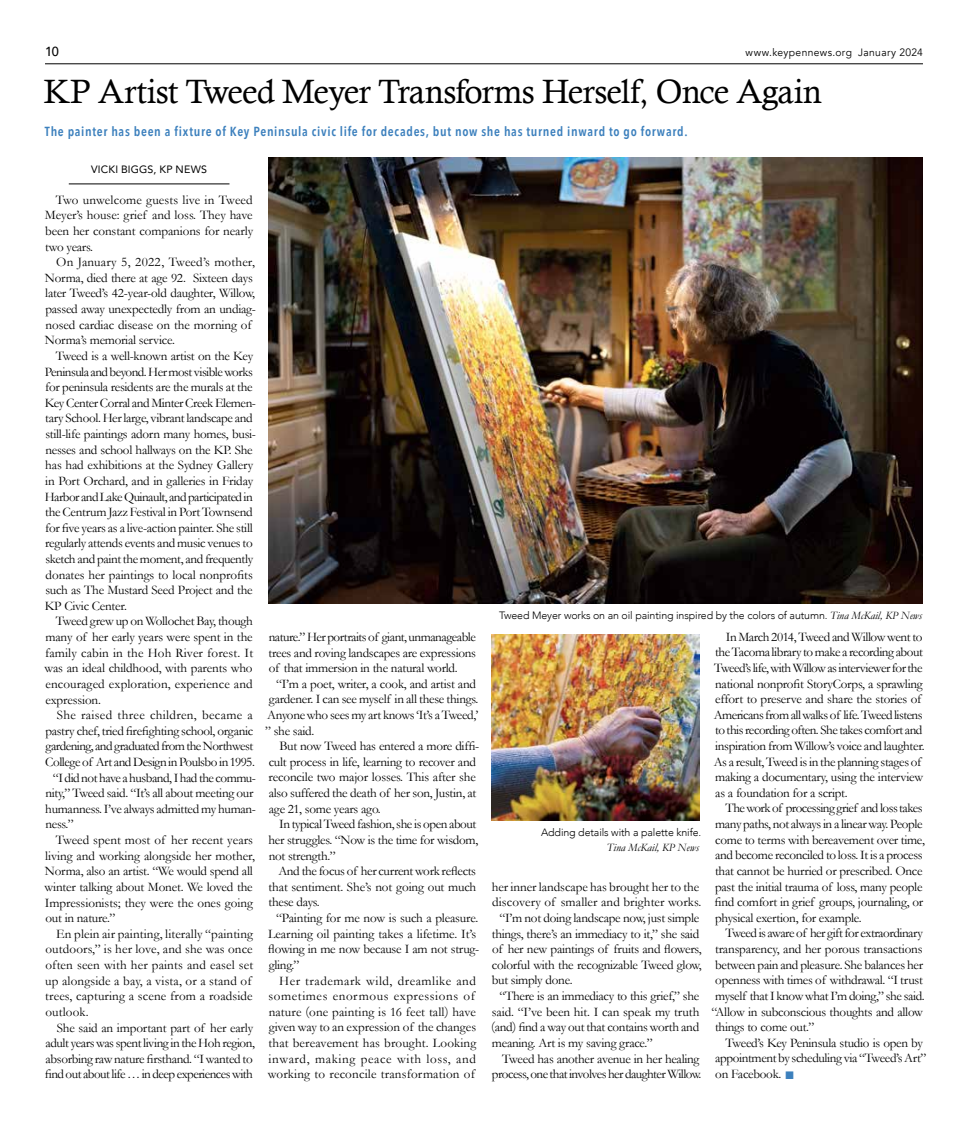
<style>
.page{position:relative;width:968px;height:1125px;background:#fff}
.page>*{position:absolute;margin:0;border:0;box-sizing:border-box;transform-origin:0 0}
.t1{font:33.75px "Calisto";letter-spacing:-.02em;color:#000}
.t2{font:13.12px/15.6px "Garamond";letter-spacing:-.02em;color:#000}
.t3{font:13.12px "Garamond";letter-spacing:.01em;color:#000}
.t4{font:13.12px "Garamond";letter-spacing:-.04em;color:#000}
.t5{font:13.12px "Garamond";color:#000}
.t6{font:600 13.12px "Avenir Next Condensed";letter-spacing:.055em;color:#3c80bd}
.t7{font:13.12px "Garamond";letter-spacing:.045em;color:#000}
.t8{font:13.12px "Garamond";letter-spacing:.015em;color:#000}
.t9{font:13.12px "Garamond";letter-spacing:.025em;color:#000}
.t10{font:13.12px "Garamond";letter-spacing:.04em;color:#000}
.t11{font:500 13.12px "Avenir";color:#000}
.t12{font:italic 11.25px "Garamond";color:#000}
.t13{font:300 10.62px "Avenir";letter-spacing:-.01em;color:#000}
.t14{font:10.62px "Avenir";letter-spacing:.03em;color:#000}
.t15{font:10.62px "Avenir";letter-spacing:.015em;color:#000}
.s1{font-family:"Garamond";font-weight:400;font-style:italic;font-size:11.25px}
.s2{color:#3c80bd}
</style>
<div class="page">
<hr style="left:45px;top:64px;width:877px;height:1px;background:#000">
<hr style="left:69px;top:184px;width:160px;height:1px;background:#000">
<img style="left:268px;top:158px;width:654px;height:446px">
<img style="left:492px;top:635px;width:207px;height:185px">
<p class="t11" style="left:45px;top:40px;width:15px">10</p>
<p class="t14" style="left:745px;top:46px;width:179px">www.keypennews.org January 2024</p>
<h1 class="t1" style="left:44px;top:72px;width:779px">KP Artist Tweed Meyer Transforms Herself, Once Again</h1>
<p class="t6" style="left:45px;top:120px;width:644px">The painter has been a fixture of Key Peninsula civic life for decades, but now she has turned inward to go forward.</p>
<p class="t15" style="left:91px;top:160px;width:117px">VICKI BIGGS, KP NEWS</p>
<p class="t2" style="left:45px;top:191px;width:210px;text-align:justify;text-indent:11px">Two unwelcome guests live in Tweed Meyer’s house: grief and loss. They have been her constant companions for nearly two years.</p>
<p class="t2" style="left:45px;top:254px;width:213px;text-indent:11px">On January 5, 2022, Tweed’s mother, Norma, died there at age 92. Sixteen days later Tweed’s 42-year-old daughter, Willow, passed away unexpectedly from an undiag&shy;nosed cardiac disease on the morning of Norma’s memorial service.</p>
<p class="t2" style="left:45px;top:348px;width:213px;text-indent:11px">Tweed is a well-known artist on the Key Peninsula and beyond. Her most visible works for peninsula residents are the murals at the Key Center Corral and Minter Creek Elemen&shy;tary School. Her large, vibrant landscape and still-life paintings adorn many homes, busi&shy;nesses and school hallways on the KP. She has had exhibitions at the Sydney Gallery in Port Orchard, and in galleries in Friday Harbor and Lake Quinault, and participated in the Centrum Jazz Festival in Port Townsend for five years as a live-action painter. She still regularly attends events and music venues to sketch and paint the moment, and frequently donates her paintings to local nonprofits such as The Mustard Seed Project and the KP Civic Center.</p>
<p class="t2" style="left:45px;top:613px;width:210px;text-align:justify;text-indent:11px">Tweed grew up on Wollochet Bay, though many of her early years were spent in the family cabin in the Hoh River forest. It was an ideal childhood, with parents who encouraged exploration, experience and expression.</p>
<p class="t9" style="left:57px;top:706px;width:198px">She raised three children, became a</p>
<p class="t2" style="left:45px;top:723px;width:209px">pastry chef, tried firefighting school, organic</p>
<p class="t4" style="left:46px;top:737px;width:209px">gardening, and graduated from the Northwest</p>
<p class="t2" style="left:45px;top:754px;width:211px">College of Art and Design in Poulsbo in 1995.</p>
<p class="t2" style="left:53px;top:769px;width:204px">“I did not have a husband, I had the commu-</p>
<p class="t2" style="left:45px;top:785px;width:209px">nity,” Tweed said. “It’s all about meeting our</p>
<p class="t2" style="left:45px;top:801px;width:212px">humanness. I’ve always admitted my human-</p>
<p class="t2" style="left:45px;top:816px;width:30px">ness.”</p>
<p class="t5" style="left:56px;top:831px;width:199px">Tweed spent most of her recent years</p>
<p class="t5" style="left:45px;top:847px;width:211px">living and working alongside her mother,</p>
<p class="t2" style="left:45px;top:863px;width:209px">Norma, also an artist. “We would spend all</p>
<p class="t2" style="left:45px;top:879px;width:209px">winter talking about Monet. We loved the</p>
<p class="t2" style="left:45px;top:894px;width:210px">Impressionists; they were the ones going</p>
<p class="t2" style="left:45px;top:910px;width:71px">out in nature.”</p>
<p class="t3" style="left:56px;top:925px;width:198px">En plein air painting, literally “painting</p>
<p class="t3" style="left:45px;top:941px;width:209px">outdoors,” is her love, and she was once</p>
<p class="t3" style="left:45px;top:956px;width:209px">often seen with her paints and easel set</p>
<p class="t3" style="left:45px;top:972px;width:208px">up alongside a bay, a vista, or a stand of</p>
<p class="t3" style="left:45px;top:987px;width:209px">trees, capturing a scene from a roadside</p>
<p class="t3" style="left:45px;top:1003px;width:45px">outlook.</p>
<p class="t2" style="left:57px;top:1019px;width:198px">She said an important part of her early</p>
<p class="t2" style="left:46px;top:1035px;width:211px">adult years was spent living in the Hoh region,</p>
<p class="t2" style="left:46px;top:1051px;width:209px">absorbing raw nature firsthand. “I wanted to</p>
<p class="t4" style="left:45px;top:1065px;width:210px">find out about life … in deep experiences with</p>
<p class="t2" style="left:269px;top:629px;width:209px">nature.” Her portraits of giant, unmanageable</p>
<p class="t2" style="left:268px;top:644px;width:209px">trees and roving landscapes are expressions</p>
<p class="t2" style="left:269px;top:660px;width:190px">of that immersion in the natural world.</p>
<p class="t2" style="left:276px;top:675px;width:201px">“I’m a poet, writer, a cook, and artist and</p>
<p class="t2" style="left:269px;top:691px;width:211px">gardener. I can see myself in all these things.</p>
<p class="t2" style="left:267px;top:707px;width:212px">Anyone who sees my art knows ‘It’s a Tweed,’</p>
<p class="t2" style="left:265px;top:722px;width:51px">” she said.</p>
<p class="t2" style="left:279px;top:738px;width:201px">But now Tweed has entered a more diffi-</p>
<p class="t2" style="left:269px;top:754px;width:209px">cult process in life, learning to recover and</p>
<p class="t2" style="left:268px;top:769px;width:209px">reconcile two major losses. This after she</p>
<p class="t2" style="left:269px;top:785px;width:209px">also suffered the death of her son, Justin, at</p>
<p class="t2" style="left:269px;top:800px;width:113px">age 21, some years ago.</p>
<p class="t2" style="left:279px;top:816px;width:199px">In typical Tweed fashion, she is open about</p>
<p class="t2" style="left:268px;top:832px;width:211px">her struggles. “Now is the time for wisdom,</p>
<p class="t2" style="left:269px;top:847px;width:68px">not strength.”</p>
<p class="t2" style="left:278px;top:863px;width:199px">And the focus of her current work reflects</p>
<p class="t2" style="left:268px;top:879px;width:209px">that sentiment. She’s not going out much</p>
<p class="t2" style="left:268px;top:894px;width:53px">these days.</p>
<p class="t2" style="left:276px;top:910px;width:203px">“Painting for me now is such a pleasure.</p>
<p class="t5" style="left:268px;top:925px;width:210px">Learning oil painting takes a lifetime. It’s</p>
<p class="t2" style="left:268px;top:941px;width:213px">flowing in me now because I am not strug-</p>
<p class="t2" style="left:269px;top:957px;width:32px">gling.”</p>
<p class="t10" style="left:279px;top:972px;width:198px">Her trademark wild, dreamlike and</p>
<p class="t7" style="left:269px;top:987px;width:208px">sometimes enormous expressions of</p>
<p class="t3" style="left:269px;top:1003px;width:209px">nature (one painting is 16 feet tall) have</p>
<p class="t2" style="left:269px;top:1019px;width:209px">given way to an expression of the changes</p>
<p class="t3" style="left:268px;top:1034px;width:209px">that bereavement has brought. Looking</p>
<p class="t7" style="left:268px;top:1050px;width:209px">inward, making peace with loss, and</p>
<p class="t8" style="left:268px;top:1065px;width:208px">working to reconcile transformation of</p>
<p class="t13" style="left:499px;top:609px;width:424px">Tweed Meyer works on an oil painting inspired by the colors of autumn. <span class="s1">Tina McKail, KP News</span></p>
<p class="t13" style="left:541px;top:826px;width:162px">Adding details with a palette knife.</p>
<p class="t12" style="left:607px;top:841px;width:93px">Tina McKail, KP News</p>
<p class="t2" style="left:492px;top:878px;width:209px">her inner landscape has brought her to the</p>
<p class="t3" style="left:492px;top:893px;width:211px">discovery of smaller and brighter works.</p>
<p class="t2" style="left:499px;top:910px;width:201px">“I’m not doing landscape now, just simple</p>
<p class="t2" style="left:492px;top:925px;width:209px">things, there’s an immediacy to it,” she said</p>
<p class="t2" style="left:492px;top:941px;width:211px">of her new paintings of fruits and flowers,</p>
<p class="t2" style="left:492px;top:957px;width:211px">colorful with the recognizable Tweed glow,</p>
<p class="t2" style="left:492px;top:972px;width:82px">but simply done.</p>
<p class="t2" style="left:499px;top:988px;width:201px">“There is an immediacy to this grief,” she</p>
<p class="t2" style="left:492px;top:1003px;width:209px">said. “I’ve been hit. I can speak my truth</p>
<p class="t2" style="left:491px;top:1019px;width:209px">(and) find a way out that contains worth and</p>
<p class="t2" style="left:492px;top:1035px;width:162px">meaning. Art is my saving grace.”</p>
<p class="t2" style="left:502px;top:1050px;width:199px">Tweed has another avenue in her healing</p>
<p class="t4" style="left:492px;top:1065px;width:211px">process, one that involves her daughter Willow.</p>
<p class="t2" style="left:713px;top:628px;width:213px;text-indent:12px">In March 2014, Tweed and Willow went to the Tacoma library to make a recording about Tweed’s life, with Willow as interviewer for the national nonprofit StoryCorps, a sprawling effort to preserve and share the stories of Americans from all walks of life. Tweed listens to this recording often. She takes comfort and inspiration from Willow’s voice and laughter.<br>As a result, Tweed is in the planning stages of making a documentary, using the interview as a foundation for a script.</p>
<p class="t2" style="left:714px;top:800px;width:212px;text-indent:11px">The work of processing grief and loss takes many paths, not always in a linear way. People come to terms with bereavement over time, and become reconciled to loss. It is a process that cannot be hurried or prescribed. Once past the initial trauma of loss, many people find comfort in grief groups, journaling, or physical exertion, for example.</p>
<p class="t2" style="left:711px;top:925px;width:215px;text-indent:14px">Tweed is aware of her gift for extraordinary transparency, and her porous transactions between pain and pleasure. She balances her openness with times of withdrawal. “I trust myself that I know what I’m doing,” she said. “Allow in subconscious thoughts and allow things to come out.”</p>
<p class="t2" style="left:715px;top:1034px;width:212px;text-indent:10px">Tweed’s Key Peninsula studio is open by appointment by scheduling via “Tweed’s Art” on Facebook. <span class="s2">■</span></p>
</div>
